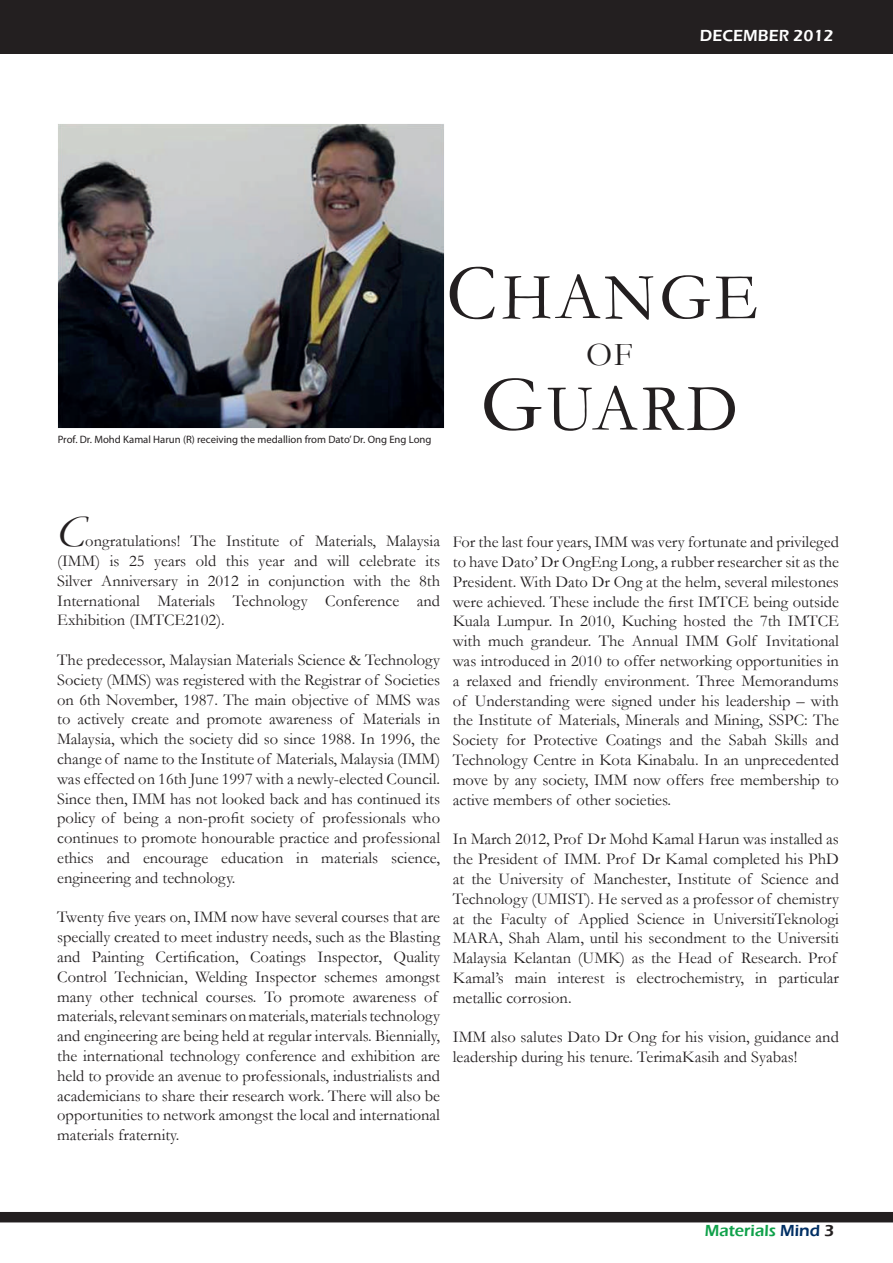
<style>
.page{position:relative;width:893px;height:1263px;background:#fff}
.page>*{position:absolute;margin:0;border:0;box-sizing:border-box;transform-origin:0 0}
.t1{font:66.9px "Garamond";letter-spacing:.05em;color:#231f20}
.t2{font:italic 45px "Garamond";color:#231f20}
.t3{font:33.45px "Garamond";color:#231f20}
.t4{font:16.5px/19.8px "Garamond";color:#231f20;text-align:justify}
.t5{font:600 16.5px "Eras ITC";color:#0fa14a}
.t6{font:600 16.5px "Eras ITC";color:#fff}
.t7{font:10.65px "Myriad Pro";color:#231f20}
.s1{font-size:80.4px}
.s2{color:#002f64}
.s3{color:#231f20}
</style>
<div class="page">
<div style="left:0;top:0;width:893px;height:54px;background:#231f20"></div>
<div style="left:0;top:1212px;width:893px;height:10px;background:#231f20"></div>
<img style="left:58px;top:124px;width:386px;height:304px">
<p class="t6" style="left:700px;top:26px;width:135px">DECEMBER 2012</p>
<p class="t7" style="left:58px;top:433px;width:375px">Prof. Dr. Mohd Kamal Harun (R) receiving the medallion from Dato’ Dr. Ong Eng Long</p>
<h1 class="t1" style="left:446px;top:252px;width:313px"><span class="s1">C</span>HANGE</h1>
<h3 class="t3" style="left:586px;top:332px;width:48px">OF</h3>
<h1 class="t1" style="left:480px;top:364px;width:259px"><span class="s1">G</span>UARD</h1>
<h2 class="t2" style="left:57px;top:501px;width:30px">C</h2>
<p class="t4" style="left:57px;top:531px;width:384px;text-indent:28px">ongratulations! The Institute of Materials, Malaysia (IMM) is 25 years old this year and will celebrate its Silver Anniversary in 2012 in conjunction with the 8th International Materials Technology Conference and Exhibition (IMTCE2102).</p>
<p class="t4" style="left:57px;top:649px;width:384px">The predecessor, Malaysian Materials Science &amp; Technology Society (MMS) was registered with the Registrar of Societies on 6th November, 1987. The main objective of MMS was to actively create and promote awareness of Materials in Malaysia, which the society did so since 1988. In 1996, the change of name to the Institute of Materials, Malaysia (IMM) was effected on 16th June 1997 with a newly-elected Council.<br>Since then, IMM has not looked back and has continued its policy of being a non-profit society of professionals who continues to promote honourable practice and professional ethics and encourage education in materials science, engineering and technology.</p>
<p class="t4" style="left:57px;top:907px;width:384px;text-align:left">Twenty five years on, IMM now have several courses that are specially created to meet industry needs, such as the Blasting and Painting Certification, Coatings Inspector, Quality Control Technician, Welding Inspector schemes amongst many other technical courses. To promote awareness of materials,relevantseminarsonmaterials,materialstechnology and engineering are being held at regular intervals. Biennially, the international technology conference and exhibition are held to provide an avenue to professionals, industrialists and academicians to share their research work. There will also be opportunities to network amongst the local and international materials fraternity.</p>
<p class="t4" style="left:453px;top:532px;width:388px">For the last four years, IMM was very fortunate and privileged to have Dato’ Dr OngEng Long, a rubber researcher sit as the President. With Dato Dr Ong at the helm, several milestones were achieved. These include the first IMTCE being outside Kuala Lumpur. In 2010, Kuching hosted the 7th IMTCE with much grandeur. The Annual IMM Golf Invitational was introduced in 2010 to offer networking opportunities in a relaxed and friendly environment. Three Memorandums of Understanding were signed under his leadership – with the Institute of Materials, Minerals and Mining, SSPC: The Society for Protective Coatings and the Sabah Skills and Technology Centre in Kota Kinabalu. In an unprecedented move by any society, IMM now offers free membership to active members of other societies.</p>
<p class="t4" style="left:453px;top:829px;width:388px;text-align:left">In March 2012, Prof Dr Mohd Kamal Harun was installed as the President of IMM. Prof Dr Kamal completed his PhD at the University of Manchester, Institute of Science and Technology (UMIST). He served as a professor of chemistry at the Faculty of Applied Science in UniversitiTeknologi MARA, Shah Alam, until his secondment to the Universiti Malaysia Kelantan (UMK) as the Head of Research. Prof Kamal’s main interest is electrochemistry, in particular metallic corrosion.</p>
<p class="t4" style="left:453px;top:1027px;width:388px">IMM also salutes Dato Dr Ong for his vision, guidance and leadership during his tenure. TerimaKasih and Syabas!</p>
<p class="t5" style="left:705px;top:1221px;width:131px">Materials <span class="s2">Mind</span> <span class="s3">3</span></p>
</div>
